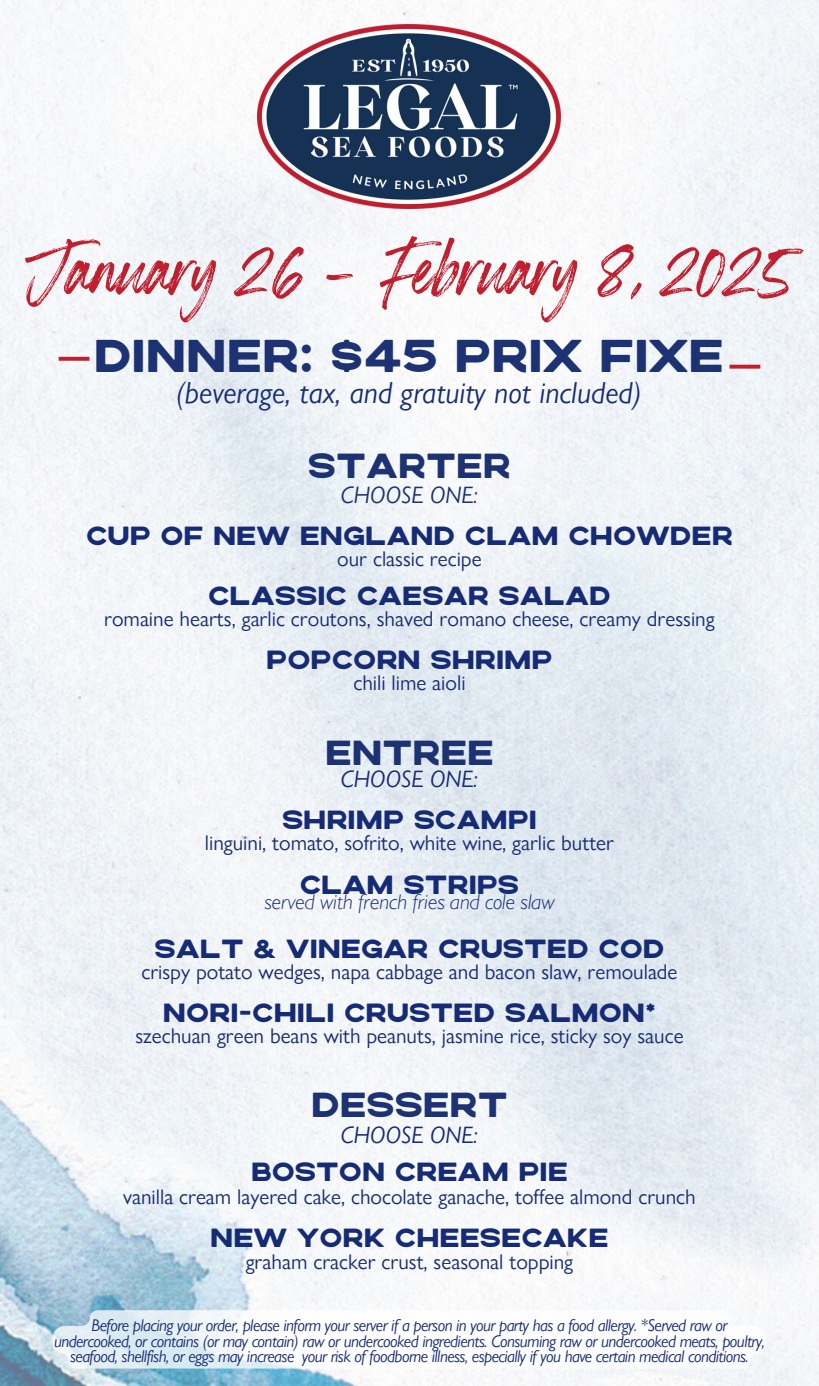
<style>
.page{position:relative;width:819px;height:1386px;background:#fff}
.page>*{position:absolute;margin:0;border:0;box-sizing:border-box;transform-origin:0 0}
.t1{font:92.92px "Boston Skyline Rough";color:#bf1f2e}
.t2{font:40.25px "Boston Skyline Sans Clean";color:#1c3273}
.t3{font:italic 30.45px "Gill Sans Nova";color:#162b75}
.t4{font:30.45px "Boston Skyline Sans Clean";color:#1c3273}
.t5{font:italic 23.62px "Gill Sans Nova";color:#162b75}
.t6{font:italic 23.62px "Gill Sans Nova";color:#1c3273}
.t7{font:23.1px "Boston Skyline Sans Clean";color:#162b75}
.t8{font:22.93px "Boston Skyline Sans Clean";color:#162b75}
.t9{font:21.35px "Gill Sans Nova";color:#162b75}
.t10{font:italic 300 21.35px "Gill Sans MT Std";color:#162b75}
.t11{font:21.18px "Gill Sans Nova";color:#162b75}
.t12{font:italic 16.97px/15.8px "Gill Sans Nova";letter-spacing:-.035em;color:#162b75;text-align:center}
</style>
<div class="page">
<img style="left:0;top:0;width:819px;height:1386px">
<svg style="left:52px;top:1310px;width:715px;height:59px"></svg>
<svg style="left:730px;top:365px;width:30px;height:4px"></svg>
<svg style="left:59px;top:357px;width:30px;height:4px"></svg>
<img style="left:258px;top:25px;width:303px;height:184px">
<h3 class="t1" style="left:25px;top:213px;width:769px">January 26 - February 8, 2025</h3>
<h4 class="t2" style="left:94px;top:334px;width:632px">DINNER: $45 PRIX FIXE</h4>
<p class="t3" style="left:176px;top:368px;width:467px">(beverage, tax, and gratuity not included)</p>
<p class="t4" style="left:308px;top:450px;width:205px">STARTER</p>
<p class="t6" style="left:341px;top:477px;width:139px">CHOOSE ONE:</p>
<h3 class="t8" style="left:86px;top:523px;width:648px">CUP OF NEW ENGLAND CLAM CHOWDER</h3>
<p class="t11" style="left:337px;top:542px;width:146px">our classic recipe</p>
<h3 class="t8" style="left:208px;top:584px;width:404px">CLASSIC CAESAR SALAD</h3>
<p class="t9" style="left:104px;top:602px;width:612px">romaine hearts, garlic croutons, shaved romano cheese, creamy dressing</p>
<h3 class="t7" style="left:266px;top:648px;width:288px">POPCORN SHRIMP</h3>
<p class="t9" style="left:353px;top:666px;width:114px">chili lime aioli</p>
<h5 class="t4" style="left:325px;top:736px;width:170px">ENTREE</h5>
<h3 class="t5" style="left:341px;top:761px;width:139px">CHOOSE ONE:</h3>
<h3 class="t8" style="left:282px;top:808px;width:256px">SHRIMP SCAMPI</h3>
<p class="t11" style="left:205px;top:826px;width:411px">linguini, tomato, sofrito, white wine, garlic butter</p>
<h3 class="t8" style="left:300px;top:872px;width:221px">CLAM STRIPS</h3>
<p class="t10" style="left:264px;top:895px;width:292px">served with french fries and cole slaw</p>
<h3 class="t8" style="left:154px;top:937px;width:512px">SALT &amp; VINEGAR CRUSTED COD</h3>
<p class="t11" style="left:141px;top:955px;width:538px">crispy potato wedges, napa cabbage and bacon slaw, remoulade</p>
<h3 class="t7" style="left:163px;top:1001px;width:495px">NORI-CHILI CRUSTED SALMON*</h3>
<p class="t11" style="left:135px;top:1019px;width:550px">szechuan green beans with peanuts, jasmine rice, sticky soy sauce</p>
<h1 class="t4" style="left:311px;top:1089px;width:198px">DESSERT</h1>
<p class="t5" style="left:341px;top:1117px;width:139px">CHOOSE ONE:</p>
<h3 class="t8" style="left:251px;top:1160px;width:318px">BOSTON CREAM PIE</h3>
<p class="t11" style="left:123px;top:1179px;width:574px">vanilla cream layered cake, chocolate ganache, toffee almond crunch</p>
<h3 class="t8" style="left:210px;top:1226px;width:400px">NEW YORK CHEESECAKE</h3>
<p class="t9" style="left:246px;top:1245px;width:329px">graham cracker crust, seasonal topping</p>
<h2 class="t12" style="left:54px;top:1316px;width:712px">Before placing your order, please inform your server if a person in your party has a food allergy. *Served raw or undercooked, or contains (or may contain) raw or undercooked ingredients. Consuming raw or undercooked meats, poultry, seafood, shellfish, or eggs may increase your risk of foodborne illness, especially if you have certain medical conditions.</h2>
</div>
